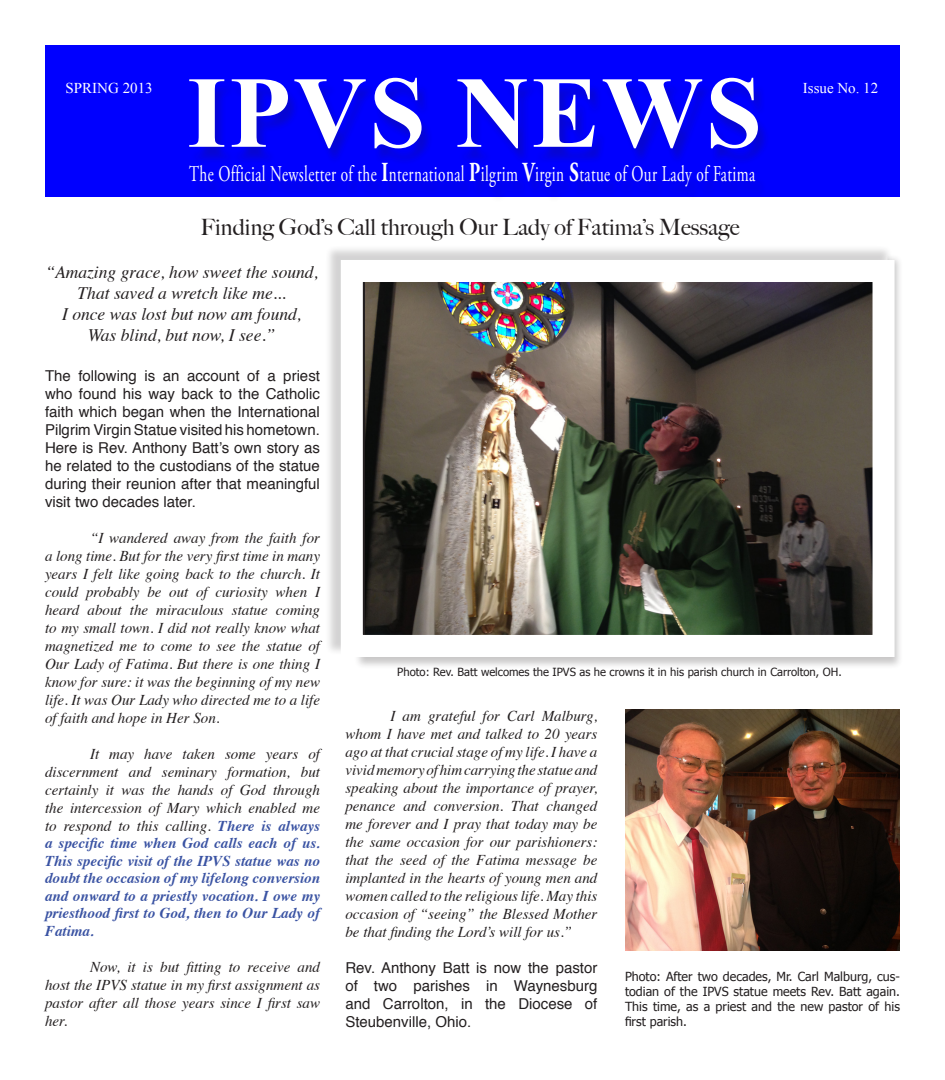
<style>
.page{position:relative;width:945px;height:1080px;background:#fff}
.page>*{position:absolute;margin:0;border:0;box-sizing:border-box;transform-origin:0 0}
.t1{font:700 101.88px "Times New Roman";letter-spacing:.025em;color:#fff}
.t2{font:22.5px "Adobe Garamond Pro";letter-spacing:.025em;color:#fff;scale:.68 1}
.t3{font:500 22.5px "Big Caslon";color:#231f20}
.t4{font:italic 17.5px/21px "Times";color:#231f20;text-align:center}
.t5{font:italic 15px/18px "Times";color:#231f20;text-align:justify}
.t6{font:15px/18px "Helvetica";color:#231f20;text-align:justify}
.t7{font:italic 700 15px/17.8px "Times";color:#3a53a3;text-align:justify}
.t8{font:15px "Times New Roman";color:#fff}
.t9{font:12.5px/15px "Tahoma";color:#231f20;text-align:justify}
.t10{font:11.25px "Tahoma";color:#231f20}
.s1{font-weight:700;font-size:27.5px}
.s2{font-weight:400;color:#231f20}
</style>
<div class="page">
<div style="left:354px;top:254px;width:549px;height:416px;background:#231f20;opacity:.25"></div>
<div style="left:325px;top:245px;width:567px;height:410px;background:#231f20;opacity:.2"></div>
<img style="left:366px;top:283px;width:506px;height:351px">
<div style="left:45px;top:46px;width:855px;height:151px;background:#00f"></div>
<div style="left:189px;top:167px;width:579px;height:37px;background:#231f20;opacity:.2"></div>
<div style="left:189px;top:82px;width:582px;height:84px;background:#231f20;opacity:.2"></div>
<img style="left:625px;top:710px;width:275px;height:241px">
<p class="t8" style="left:66px;top:78px;width:89px">SPRING 2013</p>
<h1 class="t1" style="left:187px;top:42px;width:576px">IPVS NEWS</h1>
<h2 class="t2" style="left:189px;top:160px;width:834px">The Official Newsletter of the <span class="s1">I</span>nternational <span class="s1">P</span>ilgrim <span class="s1">V</span>irgin <span class="s1">S</span>tatue of Our Lady of Fatima</h2>
<h2 class="t3" style="left:201px;top:214px;width:541px">Finding God’s Call through Our Lady of Fatima’s Message</h2>
<p class="t4" style="left:45px;top:260px;width:274px">“Amazing grace, how sweet the sound,<br>That saved a wretch like me...<br>I once was lost but now am found,<br>Was blind, but now, I see.”</p>
<p class="t8" style="left:803px;top:77px;width:77px">Issue No. 12</p>
<p class="t6" style="left:45px;top:367px;width:277px">The following is an account of a priest who found his way back to the Catholic faith which began when the International Pilgrim Virgin Statue visited his hometown.<br>Here is Rev. Anthony Batt’s own story as he related to the custodians of the statue during their reunion after that meaningful visit two decades later.</p>
<p class="t5" style="left:45px;top:528px;width:277px;text-indent:45px">“I wandered away from the faith for a long time. But for the very first time in many years I felt like going back to the church. It could probably be out of curiosity when I heard about the miraculous statue coming to my small town. I did not really know what magnetized me to come to see the statue of Our Lady of Fatima. But there is one thing I know for sure: it was the beginning of my new life. It was Our Lady who directed me to a life of faith and hope in Her Son.</p>
<p class="t7" style="left:45px;top:743px;width:277px;text-indent:45px"><span class="s2">It may have taken some years of discernment and seminary formation, but certainly it was the hands of God through the intercession of Mary which enabled me to respond to this calling.</span> There is always a specific time when God calls each of us.<br>This specific visit of the IPVS statue was no doubt the occasion of my lifelong conversion and onward to a priestly vocation. I owe my priesthood first to God, then to Our Lady of Fatima.</p>
<p class="t5" style="left:45px;top:957px;width:277px;text-indent:45px">Now, it is but fitting to receive and host the IPVS statue in my first assignment as pastor after all those years since I first saw her.</p>
<p class="t10" style="left:397px;top:664px;width:446px">Photo: Rev. Batt welcomes the IPVS as he crowns it in his parish church in Carrolton, OH.</p>
<p class="t5" style="left:345px;top:706px;width:254px;text-indent:45px">I am grateful for Carl Malburg, whom I have met and talked to 20 years ago at that crucial stage of my life. I have a vividmemoryofhimcarryingthe statueand speaking about the importance of prayer, penance and conversion. That changed me forever and I pray that today may be the same occasion for our parishioners: that the seed of the Fatima message be implanted in the hearts of young men and women called to the religious life. May this occasion of “seeing” the Blessed Mother be that finding the Lord’s will for us.”</p>
<p class="t6" style="left:345px;top:959px;width:253px">Rev. Anthony Batt is now the pastor of two parishes in Waynesburg and Carrolton, in the Diocese of Steubenville, Ohio.</p>
<p class="t9" style="left:625px;top:968px;width:277px">Photo: After two decades, Mr. Carl Malburg, cus&shy;todian of the IPVS statue meets Rev. Batt again.<br>This time, as a priest and the new pastor of his first parish.</p>
</div>
